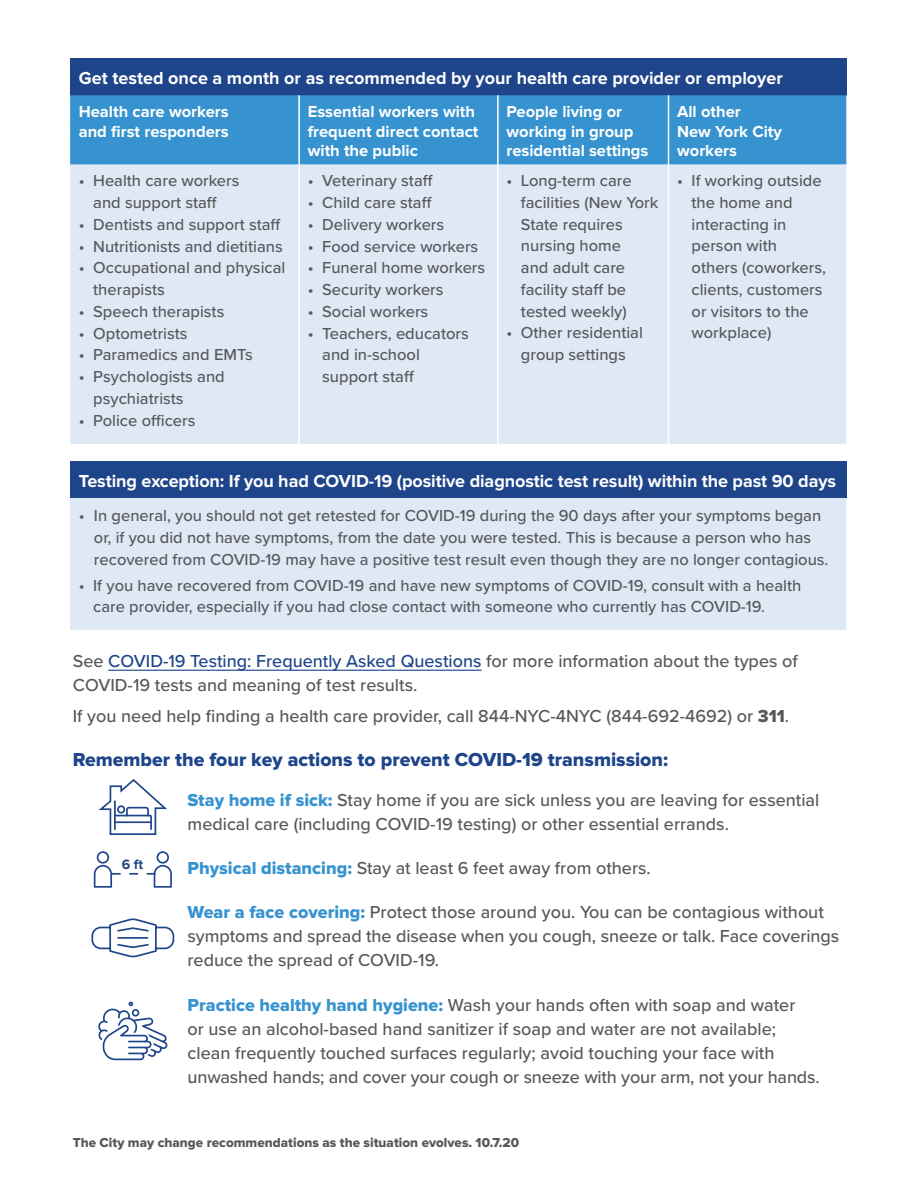
<style>
.page{position:relative;width:918px;height:1188px;background:#fff}
.page>*{position:absolute;margin:0;border:0;box-sizing:border-box;transform-origin:0 0}
.t1{font:19.5px "Proxima Nova Extrabld";color:#1e448a}
.t2{font:500 18px/24px "Proxima Nova";color:#57585a}
.t3{font:700 18px "Proxima Nova";letter-spacing:-.005em;color:#fff}
.t4{font:500 16.5px/21.8px "Proxima Nova";color:#57585a}
.t5{font:700 16.5px/19.5px "Proxima Nova";color:#fff}
.t6{font:700 13.95px "Proxima Nova";color:#1e448a}
.t7{font:13.5px "Proxima Nova Extrabld";color:#57585a}
.s1{color:#1e448a}
.s2{font-family:"Proxima Nova Extrabld";font-weight:400}
.s3{font-family:"Proxima Nova Extrabld";font-weight:400;color:#3793d0}
</style>
<div class="page">
<hr style="left:108px;top:670px;width:374px;height:1px;background:#1e448a">
<div style="left:70px;top:58px;width:777px;height:37px;background:#1e448a"></div>
<div style="left:70px;top:95px;width:776px;height:70px;background:#3793d0"></div>
<div style="left:70px;top:165px;width:776px;height:279px;background:#dfe9f6"></div>
<hr style="left:298px;top:95px;width:2px;height:70px;background:#fff">
<hr style="left:497px;top:95px;width:2px;height:70px;background:#fff">
<hr style="left:668px;top:95px;width:1px;height:70px;background:#fff">
<hr style="left:298px;top:165px;width:2px;height:279px;background:#fff">
<hr style="left:497px;top:165px;width:2px;height:279px;background:#fff">
<hr style="left:668px;top:165px;width:1px;height:279px;background:#fff">
<div style="left:70px;top:461px;width:777px;height:37px;background:#1e448a"></div>
<div style="left:70px;top:498px;width:777px;height:131px;background:#dfe9f6"></div>
<hr style="left:846px;top:498px;width:2px;height:131px;background:#fff">
<svg style="left:98px;top:779px;width:69px;height:56px"></svg>
<svg style="left:93px;top:851px;width:79px;height:37px"></svg>
<svg style="left:91px;top:918px;width:84px;height:40px"></svg>
<svg style="left:98px;top:1002px;width:70px;height:58px"></svg>
<p class="t3" style="left:79px;top:70px;width:706px">Get tested once a month or as recommended by your health care provider or employer</p>
<p class="t5" style="left:79px;top:102px;width:151px">Health care workers and first responders</p>
<p class="t5" style="left:308px;top:102px;width:172px">Essential workers with frequent direct contact with the public</p>
<p class="t5" style="left:507px;top:102px;width:143px">People living or working in group residential settings</p>
<p class="t5" style="left:677px;top:102px;width:106px">All other<br>New York City workers</p>
<p class="t4" style="left:79px;top:169px;width:162px;text-align:center">• Health care workers and support staff</p>
<p class="t4" style="left:79px;top:213px;width:203px">• Dentists and support staff</p>
<p class="t4" style="left:79px;top:235px;width:205px">• Nutritionists and dietitians</p>
<p class="t4" style="left:93px;top:256px;width:194px;text-indent:-14px">• Occupational and physical therapists</p>
<p class="t4" style="left:79px;top:300px;width:147px">• Speech therapists</p>
<p class="t4" style="left:79px;top:322px;width:110px">• Optometrists</p>
<p class="t4" style="left:79px;top:343px;width:175px">• Paramedics and EMTs</p>
<p class="t4" style="left:93px;top:365px;width:133px;text-indent:-14px">• Psychologists and psychiatrists</p>
<p class="t4" style="left:79px;top:409px;width:118px">• Police officers</p>
<p class="t4" style="left:692px;top:169px;width:136px;text-indent:-14px">• If working outside the home and interacting in person with others (coworkers, clients, customers or visitors to the workplace)</p>
<p class="t4" style="left:308px;top:169px;width:127px">• Veterinary staff</p>
<p class="t4" style="left:308px;top:191px;width:126px">• Child care staff</p>
<p class="t4" style="left:308px;top:213px;width:138px">• Delivery workers</p>
<p class="t4" style="left:308px;top:235px;width:172px">• Food service workers</p>
<p class="t4" style="left:308px;top:256px;width:179px">• Funeral home workers</p>
<p class="t4" style="left:308px;top:278px;width:137px">• Security workers</p>
<p class="t4" style="left:308px;top:300px;width:122px">• Social workers</p>
<p class="t4" style="left:322px;top:322px;width:148px;text-indent:-14px">• Teachers, educators and in-school support staff</p>
<p class="t4" style="left:521px;top:169px;width:139px;text-indent:-14px">• Long-term care facilities (New York<br>State requires nursing home<br>and adult care facility staff be tested weekly)</p>
<p class="t4" style="left:507px;top:322px;width:138px;text-align:center">• Other residential group settings</p>
<p class="t3" style="left:79px;top:473px;width:759px">Testing exception: If you had COVID-19 (positive diagnostic test result) within the past 90 days</p>
<p class="t4" style="left:94px;top:504px;width:736px;text-indent:-15px">• In general, you should not get retested for COVID-19 during the 90 days after your symptoms began or, if you did not have symptoms, from the date you were tested. This is because a person who has recovered from COVID-19 may have a positive test result even though they are no longer contagious.</p>
<p class="t4" style="left:93px;top:574px;width:710px;text-indent:-14px">• If you have recovered from COVID-19 and have new symptoms of COVID-19, consult with a health care provider, especially if you had close contact with someone who currently has COVID-19.</p>
<p class="t2" style="left:73px;top:649px;width:726px">See <span class="s1">COVID-19 Testing: Frequently Asked Questions</span> for more information about the types of<br>COVID-19 tests and meaning of test results.</p>
<p class="t2" style="left:73px;top:704px;width:718px">If you need help finding a health care provider, call 844-NYC-4NYC (844-692-4692) or <span class="s2">311</span>.</p>
<p class="t1" style="left:73px;top:748px;width:597px">Remember the four key actions to prevent COVID-19 transmission:</p>
<p class="t2" style="left:188px;top:787px;width:633px"><span class="s3">Stay home if sick:</span> Stay home if you are sick unless you are leaving for essential medical care (including COVID-19 testing) or other essential errands.</p>
<p class="t2" style="left:188px;top:855px;width:465px"><span class="s3">Physical distancing:</span> Stay at least 6 feet away from others.</p>
<p class="t2" style="left:188px;top:900px;width:653px"><span class="s3">Wear a face covering:</span> Protect those around you. You can be contagious without symptoms and spread the disease when you cough, sneeze or talk. Face coverings reduce the spread of COVID-19.</p>
<p class="t2" style="left:188px;top:992px;width:634px"><span class="s3">Practice healthy hand hygiene:</span> Wash your hands often with soap and water<br>or use an alcohol-based hand sanitizer if soap and water are not available; clean frequently touched surfaces regularly; avoid touching your face with unwashed hands; and cover your cough or sneeze with your arm, not your hands.</p>
<p class="t6" style="left:122px;top:858px;width:23px">6 ft</p>
<p class="t7" style="left:73px;top:1135px;width:448px">The City may change recommendations as the situation evolves. 10.7.20</p>
</div>
